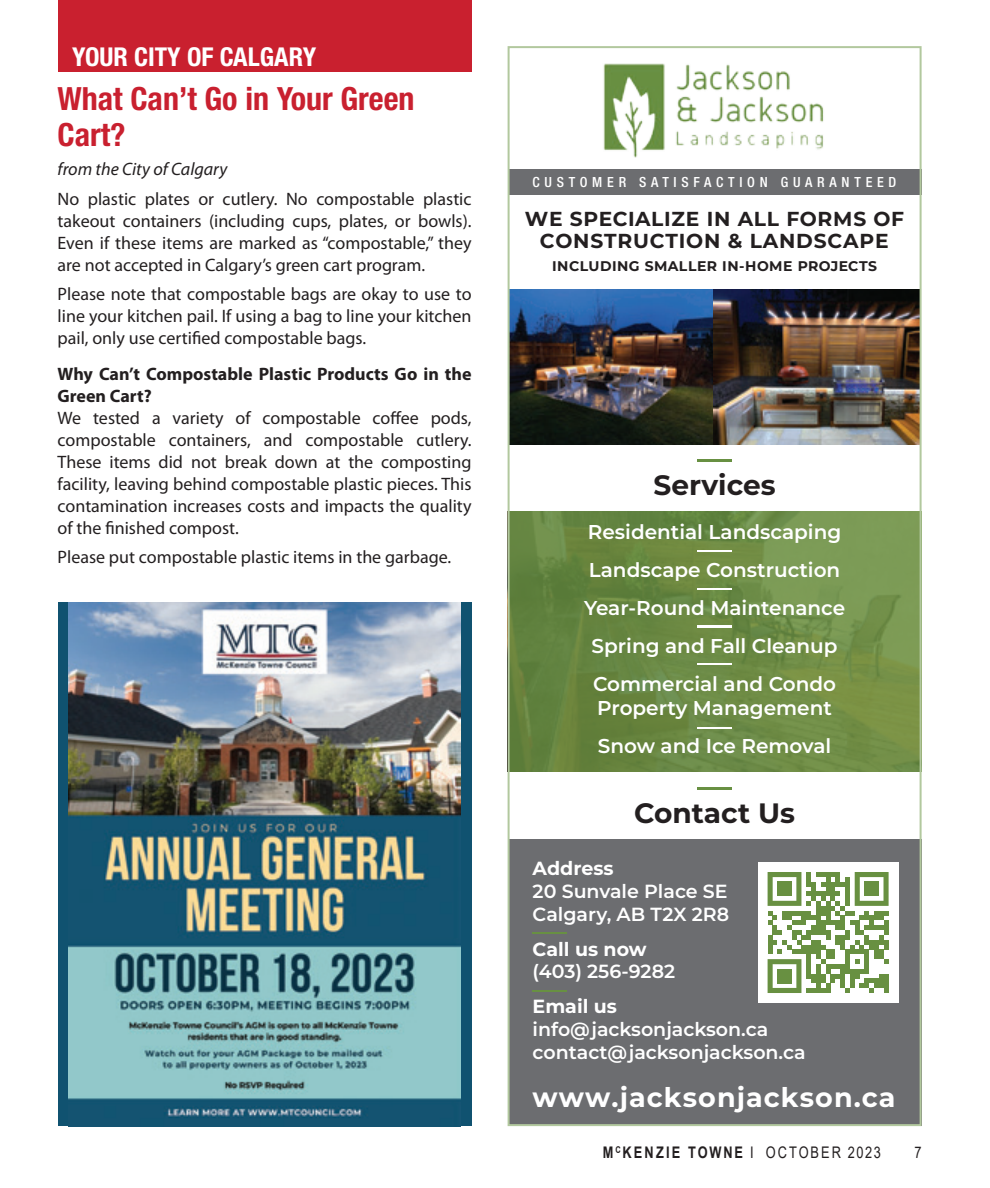
<style>
.page{position:relative;width:990px;height:1188px;background:#fff}
.page>*{position:absolute;margin:0;border:0;box-sizing:border-box;transform-origin:0 0}
.In_Around_title{font:700 condensed 32px/36px "Helvetica Neue LT Std";color:#c9202f}
.t1{font:700 28px "Montserrat";color:#231f20}
.t2{font:700 27px "Montserrat";letter-spacing:.04em;color:#fff}
.t3{font:700 condensed 26px "Helvetica Neue LT Std";color:#fff}
.t4{font:700 20.2px/22.4px "Montserrat";letter-spacing:.04em;color:#231f20;text-align:center}
.t5{font:600 20px/38px "Montserrat";color:#fff;text-align:center}
.t6{font:600 19px/22.8px "Montserrat";color:#fff}
.Body_text{font:18px/22px "Myriad Pro";color:#231f20;text-align:justify}
.Body_text-2{font:700 18px/22px "Myriad Pro";color:#231f20}
.Body_text-3{font:italic 18px "Myriad Pro";color:#231f20}
.t7{font:700 16px "Arial";letter-spacing:.175em;color:#231f20;scale:.8 1}
.t8{font:16px "Arial";color:#231f20;scale:.8 1}
.t9{font:700 14px "Montserrat";letter-spacing:.03em;color:#231f20}
.t10{font:500 condensed 14px "Helvetica Neue LT Std";letter-spacing:.34em;color:#fff}
.s1{font-weight:700}
.s2{font-weight:400}
</style>
<div class="page">
<div style="left:58px;top:603px;width:414px;height:523px;background:#105270"></div>
<img style="left:68px;top:603px;width:393px;height:515px">
<svg style="left:511px;top:511px;width:408px;height:261px;background:#6d8b45"></svg>
<div style="left:508px;top:169px;width:414px;height:26px;background:#6c6d70"></div>
<div style="left:508px;top:840px;width:414px;height:286px;background:#6c6d70"></div>
<hr style="left:697px;top:460px;width:35px;height:2px;background:#689042">
<img style="left:603px;top:63px;width:221px;height:95px">
<img style="left:511px;top:289px;width:408px;height:155px">
<hr style="left:697px;top:787px;width:35px;height:2px;background:#689042">
<hr style="left:697px;top:550px;width:35px;height:2px;background:#fff">
<hr style="left:697px;top:588px;width:35px;height:2px;background:#fff">
<hr style="left:697px;top:626px;width:35px;height:2px;background:#fff">
<hr style="left:697px;top:663px;width:35px;height:2px;background:#fff">
<hr style="left:697px;top:727px;width:35px;height:2px;background:#fff">
<div style="left:758px;top:862px;width:140px;height:141px;background:#fff"></div>
<svg style="left:768px;top:872px;width:121px;height:121px"></svg>
<div style="left:777px;top:882px;width:15px;height:14px;background:#689041"></div>
<div style="left:864px;top:882px;width:15px;height:14px;background:#689041"></div>
<div style="left:777px;top:969px;width:15px;height:14px;background:#689041"></div>
<hr style="left:532px;top:932px;width:35px;height:2px;background:#689042">
<hr style="left:532px;top:990px;width:35px;height:2px;background:#689042">
<div style="left:58px;top:0;width:414px;height:72px;background:#c9202f"></div>
<p class="t3" style="left:72px;top:41px;width:246px">YOUR CITY OF CALGARY</p>
<p class="In_Around_title" style="left:58px;top:80px;width:358px">What Can’t Go in Your Green<br>Cart?</p>
<p class="Body_text-3" style="left:58px;top:158px;width:171px">from the City of Calgary</p>
<p class="Body_text" style="left:58px;top:187px;width:416px">No plastic plates or cutlery. No compostable plastic takeout containers (including cups, plates, or bowls).<br>Even if these items are marked as “compostable,” they are not accepted in Calgary’s green cart program.</p>
<p class="Body_text" style="left:58px;top:282px;width:415px">Please note that compostable bags are okay to use to line your kitchen pail. If using a bag to line your kitchen pail, only use certified compostable bags.</p>
<p class="Body_text-2" style="left:58px;top:363px;width:416px">Why Can’t Compostable Plastic Products Go in the<br>Green Cart?</p>
<p class="Body_text" style="left:58px;top:407px;width:416px">We tested a variety of compostable coffee pods, compostable containers, and compostable cutlery.<br>These items did not break down at the composting facility, leaving behind compostable plastic pieces. This contamination increases costs and impacts the quality of the finished compost.</p>
<p class="Body_text" style="left:58px;top:546px;width:395px">Please put compostable plastic items in the garbage.</p>
<p class="t10" style="left:533px;top:173px;width:365px">CUSTOMER SATISFACTION GUARANTEED</p>
<p class="t4" style="left:525px;top:207px;width:381px">WE SPECIALIZE IN ALL FORMS OF<br>CONSTRUCTION &amp; LANDSCAPE</p>
<p class="t9" style="left:552px;top:257px;width:326px">INCLUDING SMALLER IN-HOME PROJECTS</p>
<p class="t1" style="left:654px;top:467px;width:124px">Services</p>
<p class="t5" style="left:584px;top:512px;width:263px">Residential Landscaping<br>Landscape Construction<br>Year-Round Maintenance<br>Spring and Fall Cleanup<br>Commercial and Condo</p>
<p class="t5" style="left:597px;top:688px;width:236px;text-align:left">Property Management<br>Snow and Ice Removal</p>
<p class="t1" style="left:634px;top:794px;width:163px">Contact Us</p>
<p class="t6" style="left:533px;top:857px;width:198px"><span class="s1">Address<br></span>20 Sunvale Place SE<br>Calgary, AB T2X 2R8</p>
<p class="t6" style="left:533px;top:937px;width:144px"><span class="s1">Call us now </span>(403) 256-9282</p>
<p class="t6" style="left:533px;top:995px;width:275px"><span class="s1">Email us </span>info@jacksonjackson.ca contact@jacksonjackson.ca</p>
<p class="t2" style="left:533px;top:1079px;width:365px">www.jacksonjackson.ca</p>
<p class="t7" style="left:603px;top:1141px;width:349px">M <sup>C</sup>KENZIE TOWNE <span class="s2">I OCTOBER 2023</span></p>
<p class="t8" style="left:914px;top:1141px;width:10px">7</p>
</div>
